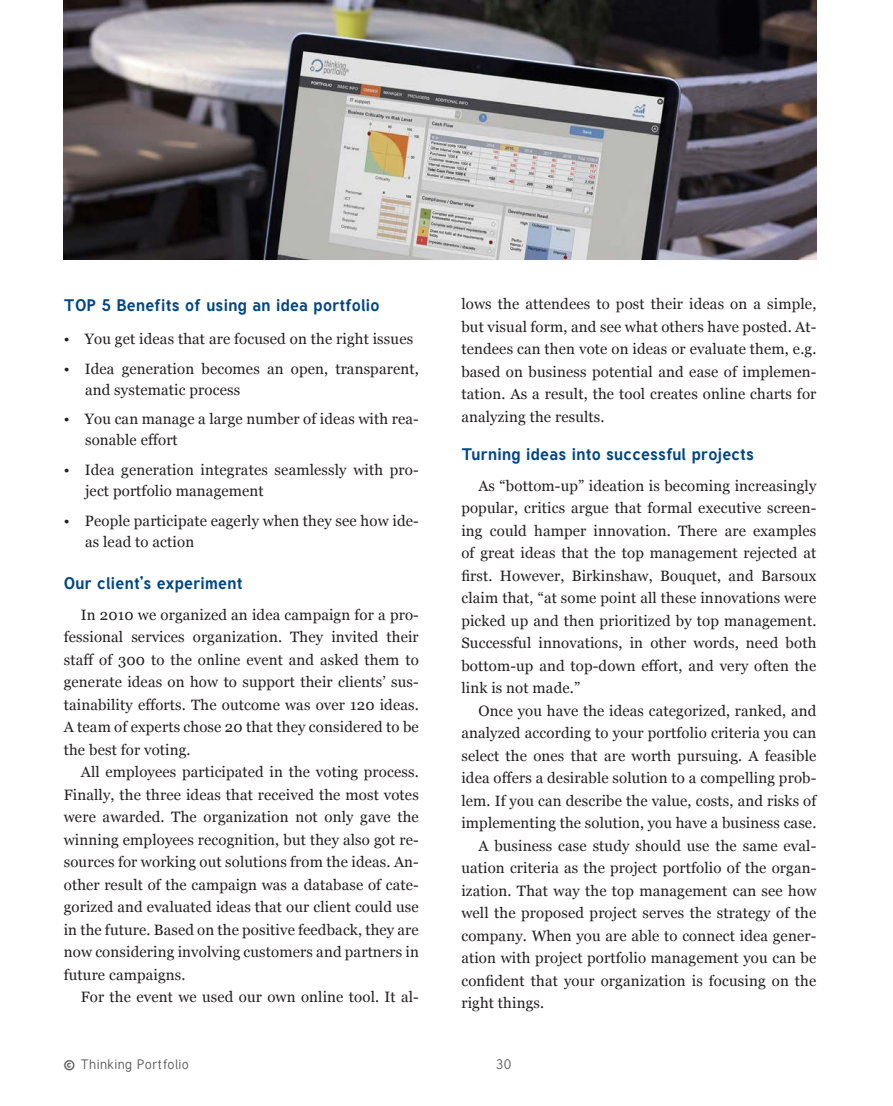
<style>
.page{position:relative;width:893px;height:1106px;background:#fff}
.page>*{position:absolute;margin:0;border:0;box-sizing:border-box;transform-origin:0 0}
.t1{font:700 16.5px "Tuffy";letter-spacing:.02em;color:#004684}
.t2{font:15px/22.5px "Georgia";letter-spacing:.01em;color:#231f20}
.t3{font:13.5px "Tuffy";letter-spacing:.04em;color:#5f5f62}
.s1{font-size:24px}
</style>
<div class="page">
<img style="left:64px;top:0;width:752px;height:260px">
<p class="t1" style="left:64px;top:294px;width:317px">TOP 5 Benefits of using an idea portfolio</p>
<p class="t2" style="left:64px;top:327px;width:351px">• You get ideas that are focused on the right issues</p>
<p class="t2" style="left:85px;top:357px;width:335px;line-height:21px;text-indent:-21px">• Idea generation becomes an open, transparent, and systematic process</p>
<p class="t2" style="left:85px;top:408px;width:335px;line-height:21px;text-indent:-21px">• You can manage a large number of ideas with rea&shy;sonable effort</p>
<p class="t2" style="left:85px;top:458px;width:335px;line-height:21px;text-indent:-21px">• Idea generation integrates seamlessly with pro&shy;ject portfolio management</p>
<p class="t2" style="left:85px;top:509px;width:335px;line-height:21px;text-indent:-21px">• People participate eagerly when they see how ide&shy;as lead to action</p>
<p class="t1" style="left:64px;top:572px;width:180px">Our client’s experiment</p>
<p class="t2" style="left:64px;top:602px;width:357px;text-align:justify;text-indent:17px">In 2010 we organized an idea campaign for a pro&shy;fessional services organization. They invited their staff of 300 to the online event and asked them to generate ideas on how to support their clients’ sus&shy;tainability efforts. The outcome was over 120 ideas.<br>A team of experts chose 20 that they considered to be the best for voting.</p>
<p class="t2" style="left:64px;top:760px;width:357px;text-align:justify;text-indent:17px">All employees participated in the voting process.<br>Finally, the three ideas that received the most votes were awarded. The organization not only gave the winning employees recognition, but they also got re&shy;sources for working out solutions from the ideas. An&shy;other result of the campaign was a database of cate&shy;gorized and evaluated ideas that our client could use in the future. Based on the positive feedback, they are now considering involving customers and partners in future campaigns.</p>
<p class="t2" style="left:81px;top:985px;width:340px">For the event we used our own online tool. It al-</p>
<p class="t2" style="left:461px;top:292px;width:357px;text-align:justify">lows the attendees to post their ideas on a simple, but visual form, and see what others have posted. At&shy;tendees can then vote on ideas or evaluate them, e.g. based on business potential and ease of implemen&shy;tation. As a result, the tool creates online charts for analyzing the results.</p>
<p class="t1" style="left:461px;top:443px;width:294px">Turning ideas into successful projects</p>
<p class="t2" style="left:461px;top:473px;width:357px;text-align:justify;text-indent:17px">As “bottom-up” ideation is becoming increasingly popular, critics argue that formal executive screen&shy;ing could hamper innovation. There are examples of great ideas that the top management rejected at first. However, Birkinshaw, Bouquet, and Barsoux claim that, “at some point all these innovations were picked up and then prioritized by top management.<br>Successful innovations, in other words, need both bottom-up and top-down effort, and very often the link is not made.”</p>
<p class="t2" style="left:478px;top:698px;width:339px">Once you have the ideas categorized, ranked, and</p>
<p class="t2" style="left:461px;top:721px;width:357px">analyzed according to your portfolio criteria you can</p>
<p class="t2" style="left:461px;top:743px;width:356px">select the ones that are worth pursuing. A feasible</p>
<p class="t2" style="left:461px;top:766px;width:357px">idea offers a desirable solution to a compelling prob-</p>
<p class="t2" style="left:461px;top:788px;width:357px">lem. If you can describe the value, costs, and risks of</p>
<p class="t2" style="left:461px;top:811px;width:357px">implementing the solution, you have a business case.</p>
<p class="t2" style="left:478px;top:833px;width:340px">A business case study should use the same eval-</p>
<p class="t2" style="left:461px;top:856px;width:357px">uation criteria as the project portfolio of the organ-</p>
<p class="t2" style="left:461px;top:878px;width:357px">ization. That way the top management can see how</p>
<p class="t2" style="left:461px;top:901px;width:356px">well the proposed project serves the strategy of the</p>
<p class="t2" style="left:461px;top:923px;width:357px">company. When you are able to connect idea gener-</p>
<p class="t2" style="left:461px;top:946px;width:357px">ation with project portfolio management you can be</p>
<p class="t2" style="left:461px;top:968px;width:357px">confident that your organization is focusing on the</p>
<p class="t2" style="left:461px;top:991px;width:84px">right things.</p>
<p class="t3" style="left:64px;top:1056px;width:127px"><span class="s1">©</span> Thinking Portfolio</p>
<p class="t3" style="left:496px;top:1056px;width:17px">30</p>
</div>
